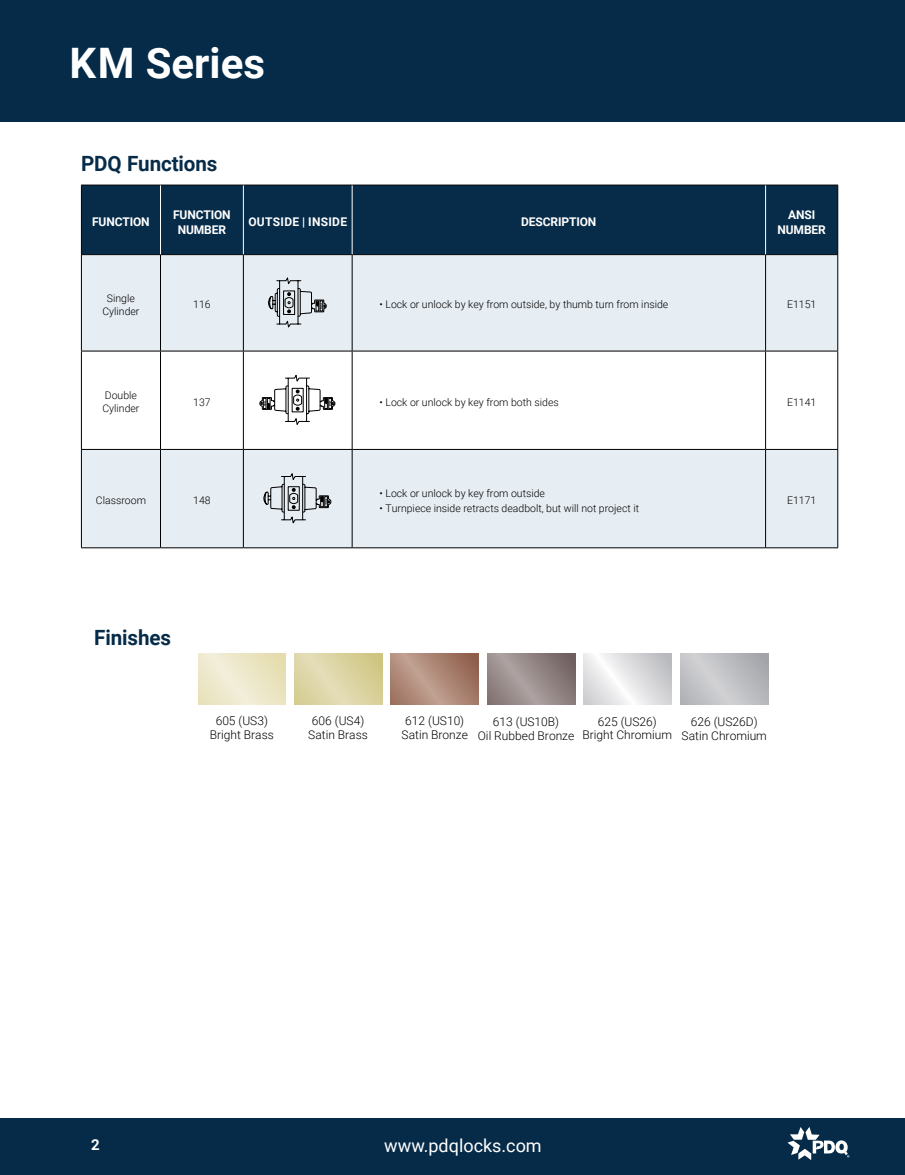
<style>
.page{position:relative;width:905px;height:1175px;background:#fff}
.page>*{position:absolute;margin:0;border:0;box-sizing:border-box;transform-origin:0 0}
.t1{font:700 42px "Roboto";color:#fff}
.t2{font:700 21px "Roboto";letter-spacing:-.005em;color:#072c49}
.t3{font:700 21px "Roboto";letter-spacing:-.005em;color:#052b48}
.t4{font:18px "Roboto";color:#fff}
.t5{font:700 15px "Roboto";color:#fff}
.t6{font:300 12px/13.5px "Roboto";color:#000;text-align:center}
.t7{font:700 12px/15px "Roboto";letter-spacing:-.01em;color:#fff;text-align:center}
.t8{font:700 12px "Roboto";letter-spacing:.025em;color:#fff}
.t9{font:300 10.5px/12.6px "Roboto";color:#000;text-align:center}
.t10{font:700 2.7px "Helvetica";color:#000}
</style>
<div class="page">
<div style="left:0;top:0;width:904px;height:122px;background:#052b48"></div>
<div style="left:0;top:1118px;width:904px;height:56px;background:#052b48"></div>
<svg style="left:787px;top:1127px;width:62px;height:33px"></svg>
<svg style="left:294px;top:653px;width:88px;height:51px;background:#dbd3a2"></svg>
<svg style="left:488px;top:653px;width:87px;height:51px;background:#958887"></svg>
<svg style="left:391px;top:653px;width:87px;height:51px;background:#ac8675"></svg>
<svg style="left:198px;top:653px;width:88px;height:51px;background:#ece7c8"></svg>
<svg style="left:680px;top:653px;width:88px;height:51px;background:#bfc0c3"></svg>
<svg style="left:583px;top:653px;width:88px;height:51px"></svg>
<div style="left:82px;top:186px;width:755px;height:68px;background:#072c49"></div>
<div style="left:82px;top:255px;width:755px;height:292px;background:#e6edf3"></div>
<svg style="left:82px;top:352px;width:755px;height:97px"></svg>
<hr style="left:81px;top:185px;width:79px;height:1px;background:#000">
<hr style="left:81px;top:185px;width:1px;height:69px;background:#000">
<hr style="left:160px;top:185px;width:83px;height:1px;background:#000">
<hr style="left:243px;top:185px;width:109px;height:1px;background:#000">
<hr style="left:352px;top:185px;width:413px;height:1px;background:#000">
<hr style="left:765px;top:185px;width:73px;height:1px;background:#000">
<hr style="left:837px;top:185px;width:1px;height:69px;background:#000">
<hr style="left:81px;top:254px;width:79px;height:1px;background:#000">
<hr style="left:81px;top:255px;width:1px;height:96px;background:#000">
<hr style="left:160px;top:254px;width:83px;height:1px;background:#000">
<hr style="left:160px;top:255px;width:1px;height:96px;background:#000">
<hr style="left:243px;top:254px;width:109px;height:1px;background:#000">
<hr style="left:243px;top:255px;width:1px;height:96px;background:#000">
<hr style="left:352px;top:254px;width:413px;height:1px;background:#000">
<hr style="left:352px;top:255px;width:1px;height:96px;background:#000">
<hr style="left:765px;top:254px;width:73px;height:1px;background:#000">
<hr style="left:765px;top:255px;width:1px;height:96px;background:#000">
<hr style="left:837px;top:255px;width:1px;height:96px;background:#000">
<hr style="left:81px;top:351px;width:79px;height:1px;background:#000">
<hr style="left:81px;top:351px;width:1px;height:98px;background:#000">
<hr style="left:160px;top:351px;width:83px;height:1px;background:#000">
<hr style="left:160px;top:351px;width:1px;height:98px;background:#000">
<hr style="left:243px;top:351px;width:109px;height:1px;background:#000">
<hr style="left:243px;top:351px;width:1px;height:98px;background:#000">
<hr style="left:352px;top:351px;width:413px;height:1px;background:#000">
<hr style="left:352px;top:351px;width:1px;height:98px;background:#000">
<hr style="left:765px;top:351px;width:73px;height:1px;background:#000">
<hr style="left:765px;top:351px;width:1px;height:98px;background:#000">
<hr style="left:837px;top:351px;width:1px;height:98px;background:#000">
<hr style="left:81px;top:449px;width:79px;height:1px;background:#000">
<hr style="left:81px;top:450px;width:1px;height:97px;background:#000">
<hr style="left:160px;top:449px;width:83px;height:1px;background:#000">
<hr style="left:160px;top:450px;width:1px;height:97px;background:#000">
<hr style="left:243px;top:449px;width:109px;height:1px;background:#000">
<hr style="left:243px;top:450px;width:1px;height:97px;background:#000">
<hr style="left:352px;top:449px;width:413px;height:1px;background:#000">
<hr style="left:352px;top:450px;width:1px;height:97px;background:#000">
<hr style="left:765px;top:449px;width:73px;height:1px;background:#000">
<hr style="left:765px;top:450px;width:1px;height:97px;background:#000">
<hr style="left:837px;top:450px;width:1px;height:97px;background:#000">
<hr style="left:81px;top:547px;width:79px;height:1px;background:#000">
<hr style="left:160px;top:547px;width:83px;height:1px;background:#000">
<hr style="left:243px;top:547px;width:109px;height:1px;background:#000">
<hr style="left:352px;top:547px;width:413px;height:1px;background:#000">
<hr style="left:765px;top:547px;width:73px;height:1px;background:#000">
<hr style="left:160px;top:185px;width:1px;height:69px;background:#fff">
<hr style="left:243px;top:185px;width:1px;height:69px;background:#fff">
<hr style="left:352px;top:185px;width:1px;height:69px;background:#fff">
<hr style="left:765px;top:185px;width:1px;height:69px;background:#fff">
<svg style="left:268px;top:277px;width:59px;height:50px;background:#bac0c5"></svg>
<svg style="left:259px;top:375px;width:76px;height:50px"></svg>
<svg style="left:263px;top:473px;width:68px;height:50px;background:#bec4c9"></svg>
<h1 class="t1" style="left:69px;top:33px;width:197px">KM Series</h1>
<h2 class="t2" style="left:81px;top:148px;width:138px">PDQ Functions</h2>
<p class="t7" style="left:92px;top:214px;width:59px">FUNCTION</p>
<p class="t7" style="left:173px;top:206px;width:59px">FUNCTION<br>NUMBER</p>
<p class="t8" style="left:248px;top:213px;width:100px">OUTSIDE | INSIDE</p>
<p class="t7" style="left:521px;top:214px;width:77px">DESCRIPTION</p>
<p class="t7" style="left:777px;top:206px;width:50px">ANSI<br>NUMBER</p>
<p class="t9" style="left:102px;top:292px;width:39px">Single<br>Cylinder</p>
<p class="t9" style="left:193px;top:298px;width:19px">116</p>
<p class="t10" style="left:323px;top:303px;width:7px;rotate:90deg">PDQ</p>
<p class="t9" style="left:379px;top:298px;width:290px">• Lock or unlock by key from outside, by thumb turn from inside</p>
<p class="t9" style="left:787px;top:298px;width:31px">E1151</p>
<p class="t9" style="left:102px;top:389px;width:39px;text-align:left">Double<br>Cylinder</p>
<p class="t9" style="left:193px;top:395px;width:19px">137</p>
<p class="t10" style="left:332px;top:400px;width:7px;rotate:90deg">PDQ</p>
<p class="t10" style="left:263px;top:406px;width:7px;rotate:-90deg">PDQ</p>
<p class="t9" style="left:379px;top:395px;width:181px">• Lock or unlock by key from both sides</p>
<p class="t9" style="left:787px;top:395px;width:31px">E1141</p>
<p class="t9" style="left:96px;top:493px;width:52px">Classroom</p>
<p class="t9" style="left:193px;top:493px;width:19px">148</p>
<p class="t9" style="left:379px;top:486px;width:167px">• Lock or unlock by key from outside</p>
<p class="t9" style="left:379px;top:501px;width:261px">• Turnpiece inside retracts deadbolt, but will not project it</p>
<p class="t9" style="left:787px;top:494px;width:31px">E1171</p>
<h2 class="t3" style="left:94px;top:622px;width:78px">Finishes</h2>
<p class="t6" style="left:210px;top:714px;width:66px">605 (US3)<br>Bright Brass</p>
<p class="t6" style="left:582px;top:714px;width:91px">625 (US26)<br>Bright Chromium</p>
<p class="t6" style="left:681px;top:715px;width:87px">626 (US26D)<br>Satin Chromium</p>
<p class="t6" style="left:308px;top:714px;width:61px">606 (US4)<br>Satin Brass</p>
<p class="t6" style="left:401px;top:714px;width:68px">612 (US10)<br>Satin Bronze</p>
<p class="t6" style="left:478px;top:714px;width:98px">613 (US10B)<br>Oil Rubbed Bronze</p>
<h3 class="t5" style="left:91px;top:1134px;width:10px">2</h3>
<h3 class="t4" style="left:384px;top:1132px;width:159px">www.pdqlocks.com</h3>
</div>
